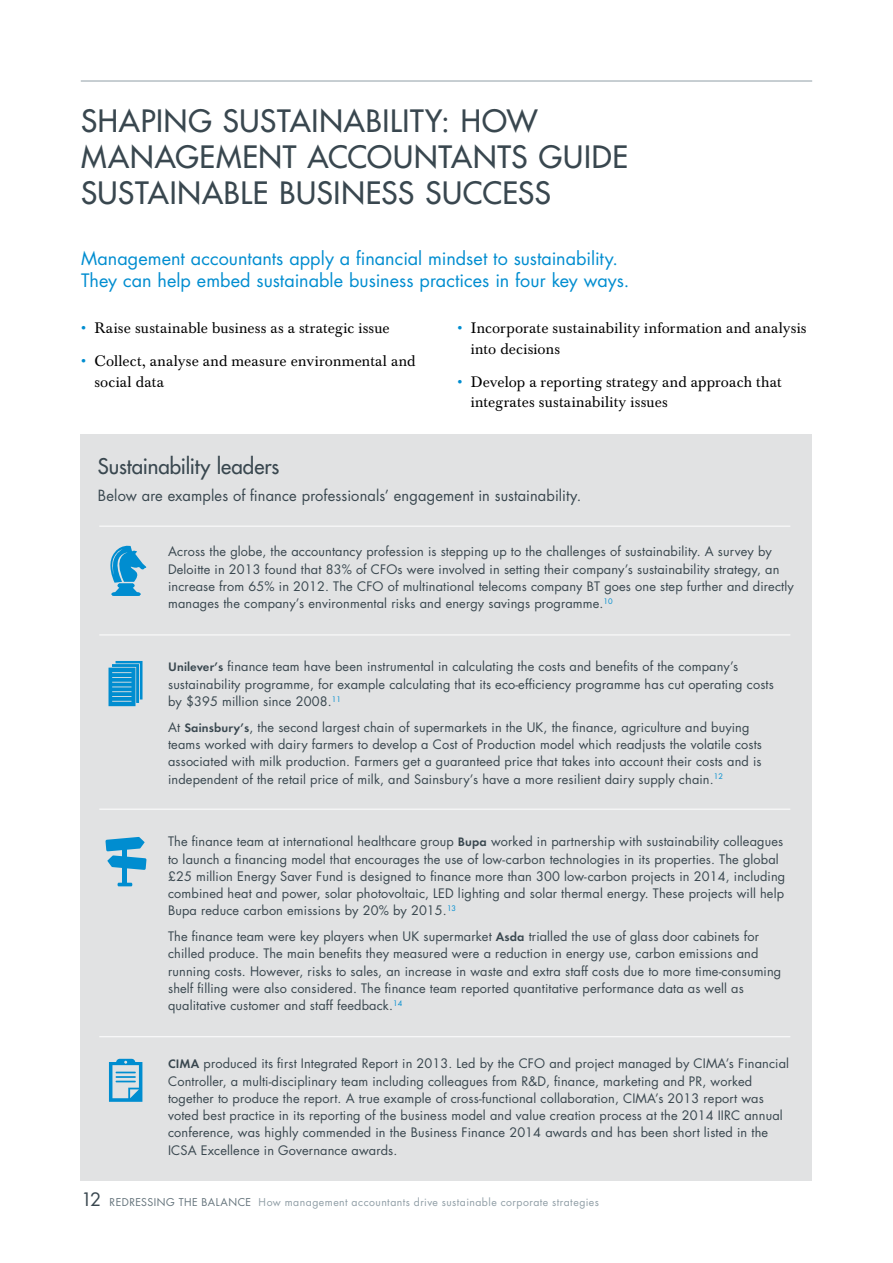
<style>
.page{position:relative;width:893px;height:1263px;background:#fff}
.page>*{position:absolute;margin:0;border:0;box-sizing:border-box;transform-origin:0 0}
.t1{font:30px/36px "Futura";letter-spacing:.025em;color:#39474f}
.t2{font:21px "Futura";color:#39474f}
.t3{font:18px/22.5px "Futura";color:#008dd0}
.t4{font:15px/20.2px "Baskerville BE";letter-spacing:.015em;color:#000}
.t5{font:15px "Futura";letter-spacing:.01em;color:#39474f}
.t6{font:12.75px/17.2px "Futura";letter-spacing:.01em;color:#39474f}
.t7{font:10.5px "Futura";letter-spacing:.045em;color:#909ea6}
.s1{color:#008dd0}
.s2{font-weight:600}
.s3{font-size:18px;color:#39474f}
.s4{color:#65747c}
</style>
<div class="page">
<hr style="left:81px;top:81px;width:731px;height:1px;background:#909ea6">
<div style="left:81px;top:435px;width:731px;height:746px;background:#e1e2e3"></div>
<svg style="left:110px;top:545px;width:36px;height:51px"></svg>
<svg style="left:118px;top:583px;width:17px;height:4px"></svg>
<svg style="left:109px;top:661px;width:34px;height:45px"></svg>
<hr style="left:99px;top:634px;width:691px;height:1px;background:#fff">
<hr style="left:99px;top:526px;width:691px;height:1px;background:#fff">
<hr style="left:99px;top:809px;width:691px;height:1px;background:#fff">
<hr style="left:99px;top:1036px;width:691px;height:1px;background:#fff">
<hr style="left:123px;top:840px;width:4px;height:46px;background:#008dd0">
<svg style="left:105px;top:837px;width:41px;height:33px"></svg>
<hr style="left:118px;top:883px;width:14px;height:3px;background:#008dd0">
<svg style="left:109px;top:1059px;width:33px;height:43px"></svg>
<h1 class="t1" style="left:81px;top:103px;width:549px">SHAPING SUSTAINABILITY: HOW<br>MANAGEMENT ACCOUNTANTS GUIDE<br>SUSTAINABLE BUSINESS SUCCESS</h1>
<h3 class="t3" style="left:81px;top:247px;width:550px">Management accountants apply a financial mindset to sustainability.<br>They can help embed sustainable business practices in four key ways.</h3>
<p class="t4" style="left:81px;top:318px;width:310px"><span class="s1">•</span> Raise sustainable business as a strategic issue</p>
<p class="t4" style="left:94px;top:351px;width:323px;text-indent:-13px"><span class="s1">•</span> Collect, analyse and measure environmental and social data</p>
<p class="t4" style="left:471px;top:318px;width:337px;text-indent:-13px"><span class="s1">•</span> Incorporate sustainability information and analysis into decisions</p>
<p class="t4" style="left:471px;top:372px;width:312px;text-indent:-13px"><span class="s1">•</span> Develop a reporting strategy and approach that integrates sustainability issues</p>
<h2 class="t2" style="left:98px;top:453px;width:183px">SUSTAINABILITY LEADERS</h2>
<p class="t5" style="left:98px;top:486px;width:485px">Below are examples of finance professionals’ engagement in sustainability.</p>
<p class="t6" style="left:168px;top:543px;width:627px">Across the globe, the accountancy profession is stepping up to the challenges of sustainability. A survey by Deloitte in 2013 found that 83% of CFOs were involved in setting their company’s sustainability strategy, an increase from 65% in 2012. The CFO of multinational telecoms company BT goes one step further and directly manages the company’s environmental risks and energy savings programme.<sup>10</sup></p>
<p class="t6" style="left:168px;top:658px;width:607px"><span class="s2">Unilever’s</span> finance team have been instrumental in calculating the costs and benefits of the company’s sustainability programme, for example calculating that its eco-efficiency programme has cut operating costs by $395 million since 2008.<sup>11</sup></p>
<p class="t6" style="left:168px;top:718px;width:595px">At <span class="s2">Sainsbury’s</span>, the second largest chain of supermarkets in the UK, the finance, agriculture and buying teams worked with dairy farmers to develop a Cost of Production model which readjusts the volatile costs associated with milk production. Farmers get a guaranteed price that takes into account their costs and is independent of the retail price of milk, and Sainsbury’s have a more resilient dairy supply chain.<sup>12</sup></p>
<p class="t6" style="left:168px;top:833px;width:619px">The finance team at international healthcare group <span class="s2">Bupa</span> worked in partnership with sustainability colleagues to launch a financing model that encourages the use of low-carbon technologies in its properties. The global £25 million Energy Saver Fund is designed to finance more than 300 low-carbon projects in 2014, including combined heat and power, solar photovoltaic, LED lighting and solar thermal energy. These projects will help Bupa reduce carbon emissions by 20% by 2015.<sup>13</sup></p>
<p class="t6" style="left:168px;top:928px;width:615px">The finance team were key players when UK supermarket <span class="s2">Asda</span> trialled the use of glass door cabinets for chilled produce. The main benefits they measured were a reduction in energy use, carbon emissions and running costs. However, risks to sales, an increase in waste and extra staff costs due to more time-consuming shelf filling were also considered. The finance team reported quantitative performance data as well as qualitative customer and staff feedback.<sup>14</sup></p>
<p class="t6" style="left:168px;top:1055px;width:622px"><span class="s2">CIMA</span> produced its first Integrated Report in 2013. Led by the CFO and project managed by CIMA’s Financial Controller, a multi-disciplinary team including colleagues from R&amp;D, finance, marketing and PR, worked together to produce the report. A true example of cross-functional collaboration, CIMA’s 2013 report was voted best practice in its reporting of the business model and value creation process at the 2014 IIRC annual conference, was highly commended in the Business Finance 2014 awards and has been short listed in the ICSA Excellence in Governance awards.</p>
<p class="t7" style="left:81px;top:1196px;width:520px"><span class="s3">12</span> <span class="s4">Redressing the balance</span> How management accountants drive sustainable corporate strategies</p>
</div>
